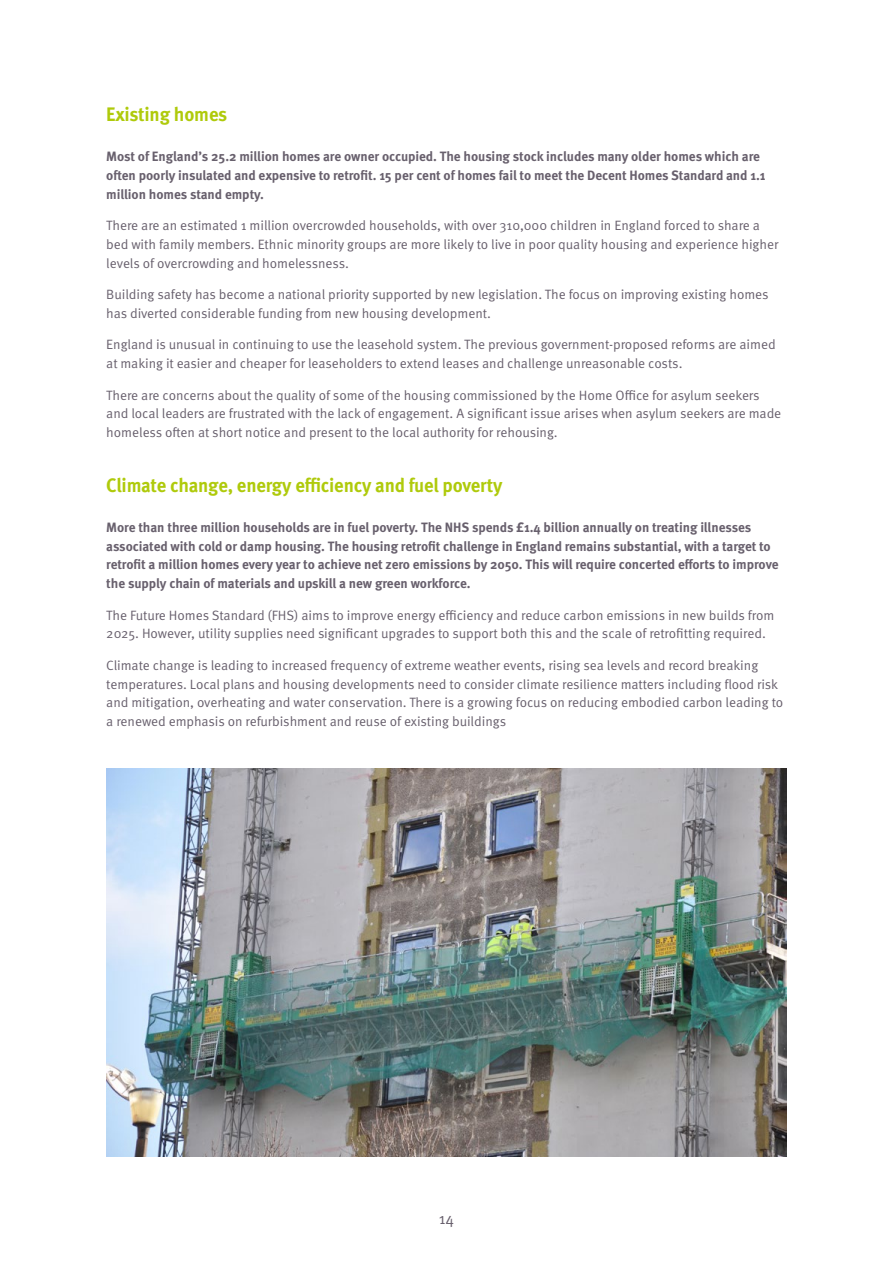
<style>
.page{position:relative;width:893px;height:1263px;background:#fff}
.page>*{position:absolute;margin:0;border:0;box-sizing:border-box;transform-origin:0 0}
.t1{font:700 19.5px "Meta Pro";letter-spacing:-.01em;color:#afca0b;scale:.95 1}
.t2{font:15.75px "Meta Pro Norm";color:#68606d}
.t3{font:13.5px/18.8px "Meta Pro Norm";letter-spacing:-.005em;color:#68606d}
.t4{font:700 13.5px/18.8px "Meta Pro";letter-spacing:-.005em;color:#68606d}
</style>
<div class="page">
<img style="left:106px;top:769px;width:681px;height:388px">
<h1 class="t1" style="left:106px;top:99px;width:129px">Existing homes</h1>
<p class="t4" style="left:106px;top:146px;width:661px">Most of England’s 25.2 million homes are owner occupied. The housing stock includes many older homes which are often poorly insulated and expensive to retrofit. 15 per cent of homes fail to meet the Decent Homes Standard and 1.1 million homes stand empty.</p>
<p class="t3" style="left:106px;top:215px;width:674px">There are an estimated 1 million overcrowded households, with over 310,000 children in England forced to share a bed with family members. Ethnic minority groups are more likely to live in poor quality housing and experience higher levels of overcrowding and homelessness.</p>
<p class="t3" style="left:106px;top:284px;width:664px">Building safety has become a national priority supported by new legislation. The focus on improving existing homes has diverted considerable funding from new housing development.</p>
<p class="t3" style="left:106px;top:334px;width:671px">England is unusual in continuing to use the leasehold system. The previous government-proposed reforms are aimed at making it easier and cheaper for leaseholders to extend leases and challenge unreasonable costs.</p>
<p class="t3" style="left:106px;top:385px;width:676px">There are concerns about the quality of some of the housing commissioned by the Home Office for asylum seekers and local leaders are frustrated with the lack of engagement. A significant issue arises when asylum seekers are made homeless often at short notice and present to the local authority for rehousing.</p>
<h1 class="t1" style="left:106px;top:470px;width:419px">Climate change, energy efficiency and fuel poverty</h1>
<p class="t4" style="left:106px;top:517px;width:674px">More than three million households are in fuel poverty. The NHS spends £1.4 billion annually on treating illnesses associated with cold or damp housing. The housing retrofit challenge in England remains substantial, with a target to retrofit a million homes every year to achieve net zero emissions by 2050. This will require concerted efforts to improve the supply chain of materials and upskill a new green workforce.</p>
<p class="t3" style="left:106px;top:605px;width:670px">The Future Homes Standard (FHS) aims to improve energy efficiency and reduce carbon emissions in new builds from<br>2025. However, utility supplies need significant upgrades to support both this and the scale of retrofitting required.</p>
<p class="t3" style="left:106px;top:655px;width:678px">Climate change is leading to increased frequency of extreme weather events, rising sea levels and record breaking temperatures. Local plans and housing developments need to consider climate resilience matters including flood risk and mitigation, overheating and water conservation. There is a growing focus on reducing embodied carbon leading to a renewed emphasis on refurbishment and reuse of existing buildings</p>
<p class="t2" style="left:439px;top:1206px;width:17px">14</p>
</div>
